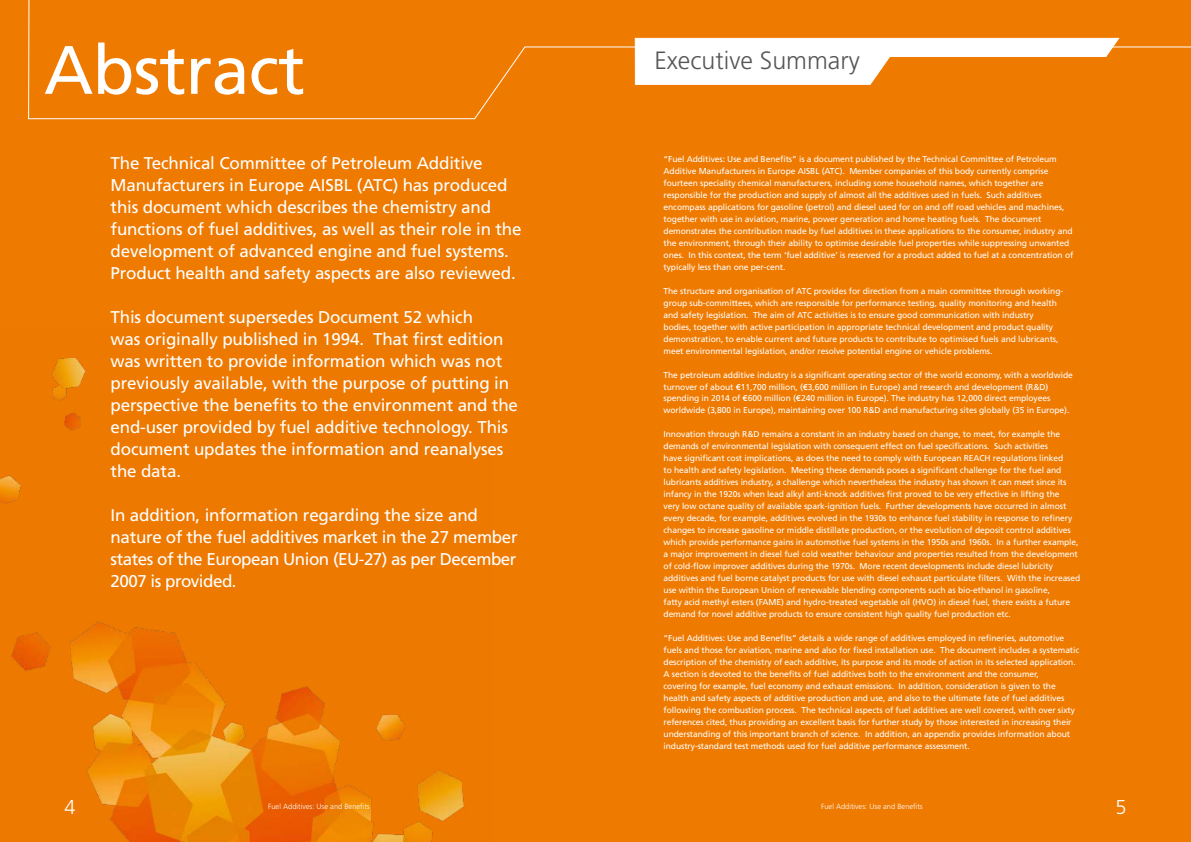
<style>
.page{position:relative;width:1191px;height:842px;background:#ef7a00}
.page>*{position:absolute;margin:0;border:0;box-sizing:border-box;transform-origin:0 0}
.content_style_2{font:68.4px "Frutiger LT Std";letter-spacing:-.01em;color:#fff}
.Page_Header{font:300 25px "Frutiger LT Pro";color:#565655}
.t1{font:300 20px "Frutiger LT Pro";color:#fff}
.Body{font:17px/22px "Frutiger LT Std";letter-spacing:-.01em;color:#fff}
.Body-2{font:8.5px/12px "Frutiger LT Std";letter-spacing:-.01em;color:#fff}
.t2{font:300 7.5px "Frutiger LT Pro";color:#fff}
.s1{font-family:"Gill Sans";font-weight:600}
</style>
<div class="page">
<img style="left:0;top:357px;width:466px;height:485px">
<svg style="left:28px;top:0;width:1163px;height:119px"></svg>
<svg style="left:635px;top:38px;width:483px;height:47px"></svg>
<p class="content_style_2" style="left:44px;top:30px;width:263px">Abstract</p>
<p class="Page_Header" style="left:654px;top:46px;width:207px">Executive Summary</p>
<p class="Body" style="left:111px;top:152px;width:412px">The Technical Committee of Petroleum Additive Manufacturers in Europe AISBL (ATC) has produced this document which describes the chemistry and functions of fuel additives, as well as their role in the development of advanced engine and fuel systems.<br>Product health and safety aspects are also reviewed.</p>
<p class="Body" style="left:111px;top:306px;width:409px">This document supersedes Document 52 which<br>was originally published in 1994. That first edition was written to provide information which was not previously available, with the purpose of putting in perspective the benefits to the environment and the end-user provided by fuel additive technology. This document updates the information and reanalyses the data.</p>
<p class="Body" style="left:111px;top:504px;width:369px">In addition, information regarding the size and</p>
<p class="Body" style="left:111px;top:526px;width:408px;text-align:justify">nature of the fuel additives market in the 27 member states of the European Union (EU-27) as per December 2007 is provided.</p>
<p class="Body-2" style="left:663px;top:153px;width:411px">“Fuel Additives: Use and Benefits” is a document published by the Technical Committee of Petroleum Additive Manufacturers in Europe AISBL (ATC). Member companies of this body currently comprise fourteen speciality chemical manufacturers, including some household names, which together are responsible for the production and supply of almost all the additives used in fuels. Such additives encompass applications for gasoline (petrol) and diesel used for on and off road vehicles and machines, together with use in aviation, marine, power generation and home heating fuels. The document demonstrates the contribution made by fuel additives in these applications to the consumer, industry and the environment, through their ability to optimise desirable fuel properties while suppressing unwanted ones. In this context, the term ‘fuel additive’ is reserved for a product added to fuel at a concentration of typically less than one per-cent.</p>
<p class="Body-2" style="left:663px;top:285px;width:401px">The structure and organisation of ATC provides for direction from a main committee through working&shy;group sub-committees, which are responsible for performance testing, quality monitoring and health and safety legislation. The aim of ATC activities is to ensure good communication with industry bodies, together with active participation in appropriate technical development and product quality demonstration, to enable current and future products to contribute to optimised fuels and lubricants, meet environmental legislation, and/or resolve potential engine or vehicle problems.</p>
<p class="Body-2" style="left:663px;top:369px;width:411px;line-height:11.7px">The petroleum additive industry is a significant operating sector of the world economy, with a worldwide turnover of about <span class="s1">€</span>11,700 million, (<span class="s1">€</span>3,600 million in Europe) and research and development (R&amp;D) spending in 2014 of <span class="s1">€</span>600 million (<span class="s1">€</span>240 million in Europe). The industry has 12,000 direct employees worldwide (3,800 in Europe), maintaining over 100 R&amp;D and manufacturing sites globally (35 in Europe).</p>
<p class="Body-2" style="left:663px;top:428px;width:418px">Innovation through R&amp;D remains a constant in an industry based on change, to meet, for example the demands of environmental legislation with consequent effect on fuel specifications. Such activities<br>have significant cost implications, as does the need to comply with European REACH regulations linked<br>to health and safety legislation. Meeting these demands poses a significant challenge for the fuel and lubricants additives industry, a challenge which nevertheless the industry has shown it can meet since its infancy in the 1920s when lead alkyl anti-knock additives first proved to be very effective in lifting the<br>very low octane quality of available spark-ignition fuels. Further developments have occurred in almost every decade, for example, additives evolved in the 1930s to enhance fuel stability in response to refinery changes to increase gasoline or middle distillate production, or the evolution of deposit control additives which provide performance gains in automotive fuel systems in the 1950s and 1960s. In a further example, a major improvement in diesel fuel cold weather behaviour and properties resulted from the development of cold-flow improver additives during the 1970s. More recent developments include diesel lubricity additives and fuel borne catalyst products for use with diesel exhaust particulate filters. With the increased use within the European Union of renewable blending components such as bio-ethanol in gasoline,<br>fatty acid methyl esters (FAME) and hydro-treated vegetable oil (HVO) in diesel fuel, there exists a future demand for novel additive products to ensure consistent high quality fuel production etc.</p>
<p class="Body-2" style="left:663px;top:632px;width:417px">“Fuel Additives: Use and Benefits” details a wide range of additives employed in refineries, automotive fuels and those for aviation, marine and also for fixed installation use. The document includes a systematic description of the chemistry of each additive, its purpose and its mode of action in its selected application.<br>A section is devoted to the benefits of fuel additives both to the environment and the consumer,<br>covering for example, fuel economy and exhaust emissions. In addition, consideration is given to the health and safety aspects of additive production and use, and also to the ultimate fate of fuel additives following the combustion process. The technical aspects of fuel additives are well covered, with over sixty references cited, thus providing an excellent basis for further study by those interested in increasing their understanding of this important branch of science. In addition, an appendix provides information about industry-standard test methods used for fuel additive performance assessment.</p>
<p class="t1" style="left:64px;top:795px;width:13px">4</p>
<p class="t2" style="left:268px;top:802px;width:103px">Fuel Additives: Use and Benefits</p>
<p class="t2" style="left:821px;top:802px;width:103px">Fuel Additives: Use and Benefits</p>
<p class="t1" style="left:1115px;top:795px;width:13px">5</p>
</div>
